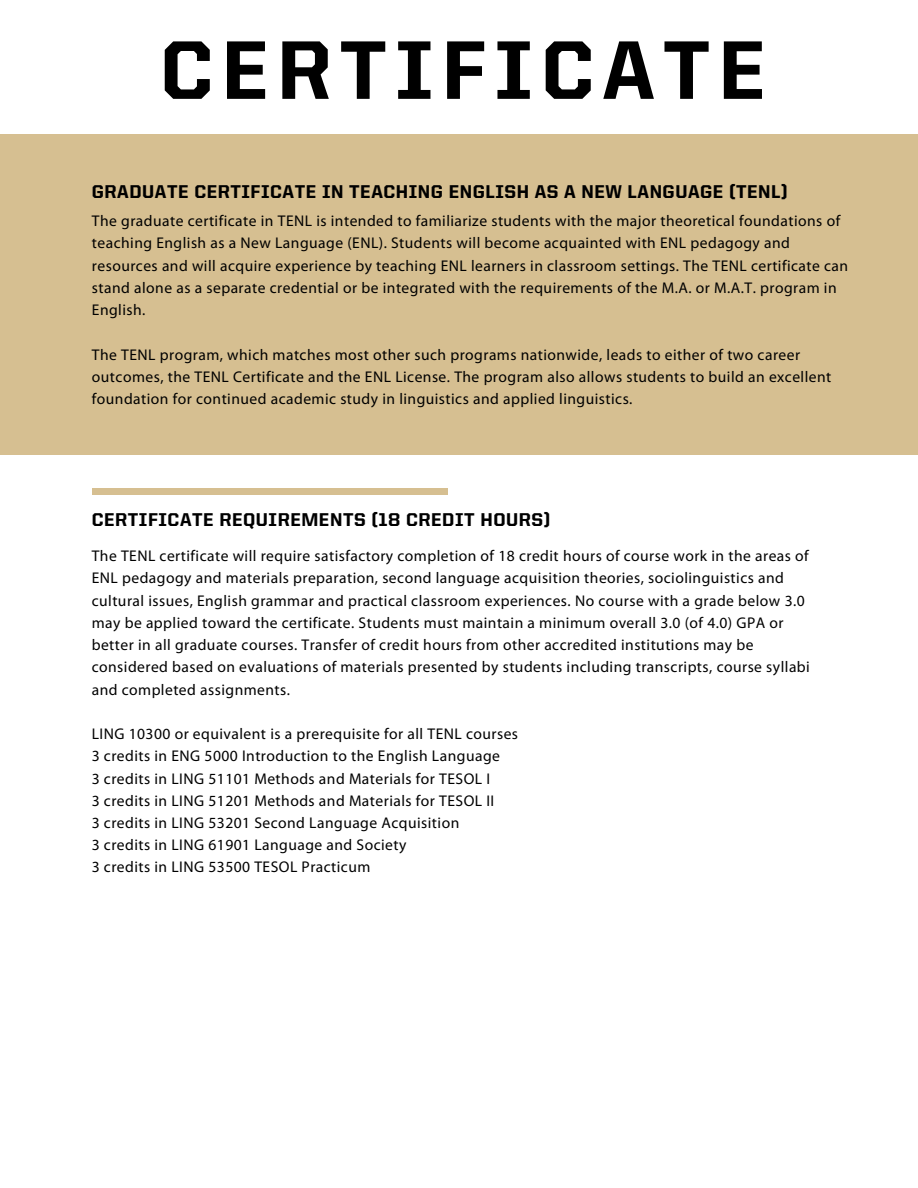
<style>
.page{position:relative;width:918px;height:1188px;background:#fff}
.page>*{position:absolute;margin:0;border:0;box-sizing:border-box;transform-origin:0 0}
.t1{font:800 83.25px "United Sans Reg";letter-spacing:.1em;color:#000}
.t2{font:800 18.6px "United Sans Reg";letter-spacing:.03em;color:#000}
.t3{font:15.6px/22.2px "Myriad Pro";letter-spacing:.03em;color:#000}
</style>
<div class="page">
<div style="left:0;top:134px;width:918px;height:321px;background:#d6bf91"></div>
<div style="left:92px;top:489px;width:355px;height:5px;background:#d6bf91"></div>
<p class="t1" style="left:160px;top:36px;width:607px">CERTIFICATE</p>
<p class="t2" style="left:92px;top:184px;width:697px">GRADUATE CERTIFICATE IN TEACHING ENGLISH AS A NEW LANGUAGE (TENL)</p>
<p class="t3" style="left:92px;top:211px;width:758px">The graduate certificate in TENL is intended to familiarize students with the major theoretical foundations of teaching English as a New Language (ENL). Students will become acquainted with ENL pedagogy and resources and will acquire experience by teaching ENL learners in classroom settings. The TENL certificate can stand alone as a separate credential or be integrated with the requirements of the M.A. or M.A.T. program in English.</p>
<p class="t3" style="left:92px;top:345px;width:741px">The TENL program, which matches most other such programs nationwide, leads to either of two career outcomes, the TENL Certificate and the ENL License. The program also allows students to build an excellent foundation for continued academic study in linguistics and applied linguistics.</p>
<p class="t2" style="left:92px;top:512px;width:460px">CERTIFICATE REQUIREMENTS (18 CREDIT HOURS)</p>
<h1 class="t3" style="left:92px;top:546px;width:720px">The TENL certificate will require satisfactory completion of 18 credit hours of course work in the areas of ENL pedagogy and materials preparation, second language acquisition theories, sociolinguistics and cultural issues, English grammar and practical classroom experiences. No course with a grade below 3.0 may be applied toward the certificate. Students must maintain a minimum overall 3.0 (of 4.0) GPA or better in all graduate courses. Transfer of credit hours from other accredited institutions may be considered based on evaluations of materials presented by students including transcripts, course syllabi and completed assignments.</h1>
<h2 class="t3" style="left:92px;top:724px;width:428px">LING 10300 or equivalent is a prerequisite for all TENL courses</h2>
<p class="t3" style="left:92px;top:746px;width:410px">3 credits in ENG 5000 Introduction to the English Language</p>
<p class="t3" style="left:92px;top:769px;width:400px">3 credits in LING 51101 Methods and Materials for TESOL I</p>
<p class="t3" style="left:92px;top:791px;width:404px">3 credits in LING 51201 Methods and Materials for TESOL II</p>
<h2 class="t3" style="left:92px;top:813px;width:369px">3 credits in LING 53201 Second Language Acquisition</h2>
<p class="t3" style="left:92px;top:835px;width:316px">3 credits in LING 61901 Language and Society</p>
<p class="t3" style="left:92px;top:857px;width:280px">3 credits in LING 53500 TESOL Practicum</p>
</div>
